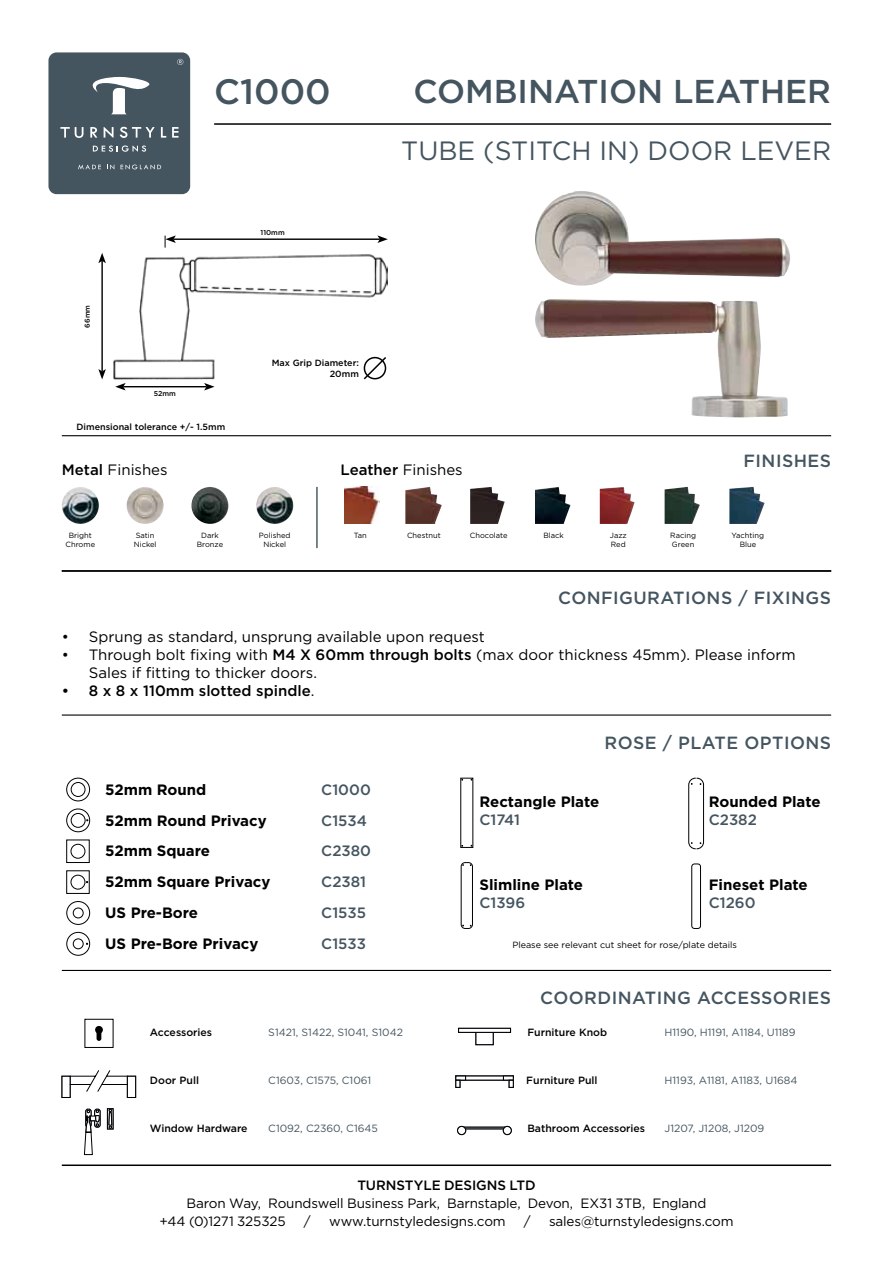
<style>
.page{position:relative;width:893px;height:1263px;background:#fff}
.page>*{position:absolute;margin:0;border:0;box-sizing:border-box;transform-origin:0 0}
.t1{font:500 35.25px "Gotham";color:#455560}
.t2{font:500 33px "Gotham";color:#455560}
.t3{font:26.4px "Gotham";color:#455560}
.t4{font:500 17.7px "Gotham";letter-spacing:.025em;color:#455560}
.t5{font:15px/18px "Gotham";color:#000}
.t6{font:700 15px "Gotham";color:#000}
.t7{font:500 15px "Gotham";color:#455560}
.t8{font:500 15px "Gotham";color:#000}
.t9{font:13.5px/18px "Gotham";letter-spacing:-.015em;color:#000}
.t10{font:500 13.5px "Gotham";letter-spacing:-.005em;color:#000}
.t11{font:10.5px "Gotham";color:#455560}
.t12{font:500 10.5px "Gotham";color:#000}
.t13{font:500 9px/10.8px "Gotham";color:#000;text-align:right}
.t14{font:9px "Gotham";color:#000}
.t15{font:7.5px/8.6px "Gotham";color:#000;text-align:center}
.t16{font:500 7.05px "Gotham";color:#000}
.s1{font-weight:500}
.s2{font-weight:400}
</style>
<div class="page">
<div style="left:48px;top:52px;width:142px;height:142px;background:#455560;border-radius:8px"></div>
<svg style="left:78px;top:165px;width:23px;height:4px"></svg>
<svg style="left:107px;top:165px;width:7px;height:4px"></svg>
<svg style="left:121px;top:165px;width:40px;height:4px"></svg>
<svg style="left:93px;top:145px;width:53px;height:7px"></svg>
<svg style="left:60px;top:127px;width:23px;height:11px"></svg>
<svg style="left:90px;top:127px;width:7px;height:11px"></svg>
<svg style="left:120px;top:126px;width:35px;height:12px"></svg>
<svg style="left:161px;top:127px;width:5px;height:11px"></svg>
<svg style="left:172px;top:127px;width:6px;height:11px"></svg>
<svg style="left:104px;top:127px;width:10px;height:11px"></svg>
<svg style="left:92px;top:77px;width:58px;height:37px"></svg>
<svg style="left:177px;top:59px;width:6px;height:6px"></svg>
<hr style="left:214px;top:123px;width:617px;height:2px;background:#000">
<hr style="left:62px;top:1164px;width:769px;height:2px;background:#000">
<div style="left:85px;top:1019px;width:28px;height:29px;border:1px solid #000"></div>
<svg style="left:95px;top:1026px;width:8px;height:8px"></svg>
<hr style="left:97px;top:1029px;width:4px;height:12px;background:#000;border-radius:2px">
<img style="left:113px;top:236px;width:275px;height:143px">
<hr style="left:101px;top:261px;width:2px;height:110px;background:#000">
<svg style="left:98px;top:369px;width:8px;height:10px"></svg>
<svg style="left:98px;top:253px;width:8px;height:10px"></svg>
<hr style="left:173px;top:238px;width:207px;height:2px;background:#000">
<svg style="left:377px;top:235px;width:11px;height:8px"></svg>
<svg style="left:165px;top:235px;width:11px;height:13px"></svg>
<svg style="left:362px;top:355px;width:26px;height:25px"></svg>
<hr style="left:62px;top:970px;width:769px;height:1px;background:#000">
<hr style="left:62px;top:714px;width:769px;height:2px;background:#000">
<svg style="left:456px;top:1080px;width:4px;height:7px"></svg>
<svg style="left:509px;top:1080px;width:4px;height:7px"></svg>
<div style="left:62px;top:1076px;width:8px;height:22px;border:1px solid #000"></div>
<div style="left:127px;top:1076px;width:9px;height:22px;border:1px solid #000"></div>
<svg style="left:70px;top:1070px;width:58px;height:22px"></svg>
<div style="left:463px;top:1127px;width:46px;height:2px;border:1px solid #000"></div>
<div style="left:457px;top:1126px;width:9px;height:9px;background:#fff;border:1px solid #455560;border-radius:50%"></div>
<div style="left:457px;top:1126px;width:9px;height:9px;border:1px solid #000;border-radius:50%"></div>
<div style="left:503px;top:1126px;width:9px;height:9px;background:#fff;border:1px solid #455560;border-radius:50%"></div>
<div style="left:503px;top:1126px;width:9px;height:9px;border:1px solid #000;border-radius:50%"></div>
<div style="left:107px;top:1108px;width:6px;height:21px;border:1px solid #000"></div>
<svg style="left:84px;top:1109px;width:28px;height:46px"></svg>
<div style="left:476px;top:1030px;width:17px;height:15px;border:1px solid #000"></div>
<div style="left:458px;top:1028px;width:53px;height:4px;border:1px solid #000"></div>
<hr style="left:62px;top:435px;width:769px;height:1px;background:#000">
<img style="left:62px;top:487px;width:37px;height:37px">
<img style="left:127px;top:487px;width:37px;height:37px">
<img style="left:191px;top:487px;width:38px;height:37px">
<img style="left:256px;top:487px;width:37px;height:37px">
<hr style="left:62px;top:570px;width:769px;height:1px;background:#000">
<svg style="left:66px;top:778px;width:24px;height:23px"></svg>
<svg style="left:66px;top:809px;width:24px;height:23px"></svg>
<div style="left:71px;top:844px;width:14px;height:14px;border:1px solid #000;border-radius:50%"></div>
<div style="left:71px;top:875px;width:14px;height:14px;border:1px solid #000;border-radius:50%"></div>
<div style="left:461px;top:862px;width:12px;height:67px;border:1px solid #000;border-radius:4px"></div>
<svg style="left:688px;top:778px;width:16px;height:71px"></svg>
<div style="left:691px;top:864px;width:10px;height:65px;border:1px solid #000;border-radius:3px"></div>
<div style="left:67px;top:901px;width:23px;height:23px;border:1px solid #000;border-radius:50%"></div>
<div style="left:73px;top:908px;width:10px;height:10px;border:1px solid #000;border-radius:50%"></div>
<div style="left:67px;top:932px;width:23px;height:23px;border:1px solid #000;border-radius:50%"></div>
<div style="left:73px;top:939px;width:10px;height:10px;border:1px solid #000;border-radius:50%"></div>
<hr style="left:316px;top:487px;width:2px;height:61px;background:#455560">
<img style="left:535px;top:191px;width:255px;height:95px">
<img style="left:535px;top:299px;width:253px;height:118px">
<hr style="left:123px;top:386px;width:83px;height:1px;background:#000">
<svg style="left:115px;top:383px;width:11px;height:7px"></svg>
<svg style="left:204px;top:383px;width:11px;height:7px"></svg>
<img style="left:405px;top:487px;width:37px;height:37px">
<img style="left:470px;top:487px;width:35px;height:37px">
<img style="left:535px;top:487px;width:35px;height:37px">
<img style="left:600px;top:487px;width:34px;height:37px">
<img style="left:665px;top:487px;width:35px;height:37px">
<img style="left:729px;top:487px;width:35px;height:37px">
<img style="left:345px;top:487px;width:35px;height:37px">
<h1 class="t1" style="left:214px;top:68px;width:118px">C1000</h1>
<p class="t16" style="left:83px;top:328px;width:24px;rotate:-90deg">66mm</p>
<p class="t16" style="left:154px;top:389px;width:24px">52mm</p>
<p class="t13" style="left:77px;top:421px;width:150px">Dimensional tolerance +/- 1.5mm</p>
<p class="t16" style="left:261px;top:228px;width:26px">110mm</p>
<p class="t13" style="left:272px;top:357px;width:89px">Max Grip Diameter:<br>20mm</p>
<h2 class="t2" style="left:413px;top:69px;width:419px">COMBINATION LEATHER</h2>
<h3 class="t3" style="left:401px;top:134px;width:431px">TUBE (STITCH IN) DOOR LEVER</h3>
<p class="t5" style="left:62px;top:460px;width:107px"><span class="s1">Metal</span> Finishes</p>
<p class="t15" style="left:66px;top:531px;width:31px">Bright<br>Chrome</p>
<p class="t15" style="left:134px;top:531px;width:24px;text-align:left">Satin<br>Nickel</p>
<p class="t15" style="left:197px;top:531px;width:28px">Dark<br>Bronze</p>
<p class="t15" style="left:259px;top:531px;width:33px">Polished<br>Nickel</p>
<p class="t5" style="left:341px;top:460px;width:124px"><span class="s1">Leather</span> Finishes</p>
<p class="t4" style="left:744px;top:449px;width:89px">FINISHES</p>
<p class="t15" style="left:354px;top:531px;width:14px">Tan</p>
<p class="t15" style="left:407px;top:531px;width:35px">Chestnut</p>
<p class="t15" style="left:470px;top:531px;width:39px">Chocolate</p>
<p class="t15" style="left:543px;top:531px;width:22px">Black</p>
<p class="t15" style="left:610px;top:531px;width:18px;text-align:left">Jazz<br>Red</p>
<p class="t15" style="left:670px;top:531px;width:27px;text-align:left">Racing<br>Green</p>
<p class="t15" style="left:732px;top:531px;width:34px">Yachting<br>Blue</p>
<p class="t4" style="left:558px;top:587px;width:274px">CONFIGURATIONS / FIXINGS</p>
<p class="t5" style="left:62px;top:627px;width:425px">• Sprung as standard, unsprung available upon request</p>
<p class="t5" style="left:89px;top:645px;width:708px;text-indent:-27px">• Through bolt fixing with <span class="s1">M4 X 60mm through bolts</span> (max door thickness 45mm). Please inform<br>Sales if fitting to thicker doors.</p>
<p class="t8" style="left:62px;top:681px;width:254px">• 8 x 8 x 110mm slotted spindle<span class="s2">.</span></p>
<p class="t6" style="left:105px;top:779px;width:103px">52mm Round</p>
<p class="t7" style="left:321px;top:780px;width:51px">C1000</p>
<p class="t6" style="left:105px;top:810px;width:163px">52mm Round Privacy</p>
<p class="t7" style="left:321px;top:810px;width:47px">C1534</p>
<p class="t6" style="left:105px;top:841px;width:106px">52mm Square</p>
<p class="t7" style="left:321px;top:841px;width:51px">C2380</p>
<p class="t6" style="left:105px;top:872px;width:167px">52mm Square Privacy</p>
<p class="t7" style="left:321px;top:872px;width:46px">C2381</p>
<p class="t6" style="left:105px;top:903px;width:94px">US Pre-Bore</p>
<p class="t7" style="left:321px;top:903px;width:46px">C1535</p>
<p class="t6" style="left:105px;top:934px;width:155px">US Pre-Bore Privacy</p>
<p class="t7" style="left:321px;top:934px;width:46px">C1533</p>
<p class="t4" style="left:605px;top:731px;width:228px">ROSE / PLATE OPTIONS</p>
<p class="t6" style="left:479px;top:791px;width:121px">Rectangle Plate</p>
<p class="t7" style="left:479px;top:810px;width:42px">C1741</p>
<p class="t6" style="left:709px;top:791px;width:113px">Rounded Plate</p>
<p class="t7" style="left:709px;top:810px;width:50px">C2382</p>
<p class="t6" style="left:479px;top:875px;width:105px">Slimline Plate</p>
<p class="t7" style="left:479px;top:893px;width:47px">C1396</p>
<p class="t6" style="left:709px;top:875px;width:100px">Fineset Plate</p>
<p class="t7" style="left:709px;top:893px;width:48px">C1260</p>
<p class="t14" style="left:512px;top:939px;width:226px">Please see relevant cut sheet for rose/plate details</p>
<p class="t4" style="left:540px;top:986px;width:292px">COORDINATING ACCESSORIES</p>
<p class="t12" style="left:527px;top:1025px;width:81px">Furniture Knob</p>
<p class="t12" style="left:150px;top:1026px;width:64px">Accessories</p>
<p class="t12" style="left:150px;top:1073px;width:51px">Door Pull</p>
<p class="t12" style="left:526px;top:1073px;width:73px">Furniture Pull</p>
<p class="t12" style="left:150px;top:1121px;width:99px">Window Hardware</p>
<p class="t11" style="left:268px;top:1026px;width:136px">S1421, S1422, S1041, S1042</p>
<p class="t11" style="left:268px;top:1074px;width:105px">C1603, C1575, C1061</p>
<p class="t12" style="left:527px;top:1121px;width:119px">Bathroom Accessories</p>
<p class="t11" style="left:268px;top:1121px;width:111px">C1092, C2360, C1645</p>
<p class="t11" style="left:664px;top:1026px;width:133px">H1190, H1191, A1184, U1189</p>
<p class="t11" style="left:664px;top:1074px;width:135px">H1193, A1181, A1183, U1684</p>
<p class="t11" style="left:664px;top:1121px;width:101px">J1207, J1208, J1209</p>
<p class="t10" style="left:357px;top:1176px;width:180px">TURNSTYLE DESIGNS LTD</p>
<p class="t9" style="left:159px;top:1194px;width:549px;text-indent:27px">Baron Way, Roundswell Business Park, Barnstaple, Devon, EX31 3TB, England +44 (0)1271 325325</p>
<p class="t9" style="left:304px;top:1212px;width:8px">/</p>
<p class="t9" style="left:329px;top:1212px;width:178px">www.turnstyledesigns.com</p>
<p class="t9" style="left:524px;top:1212px;width:8px">/</p>
<p class="t9" style="left:549px;top:1212px;width:186px">sales@turnstyledesigns.com</p>
</div>
